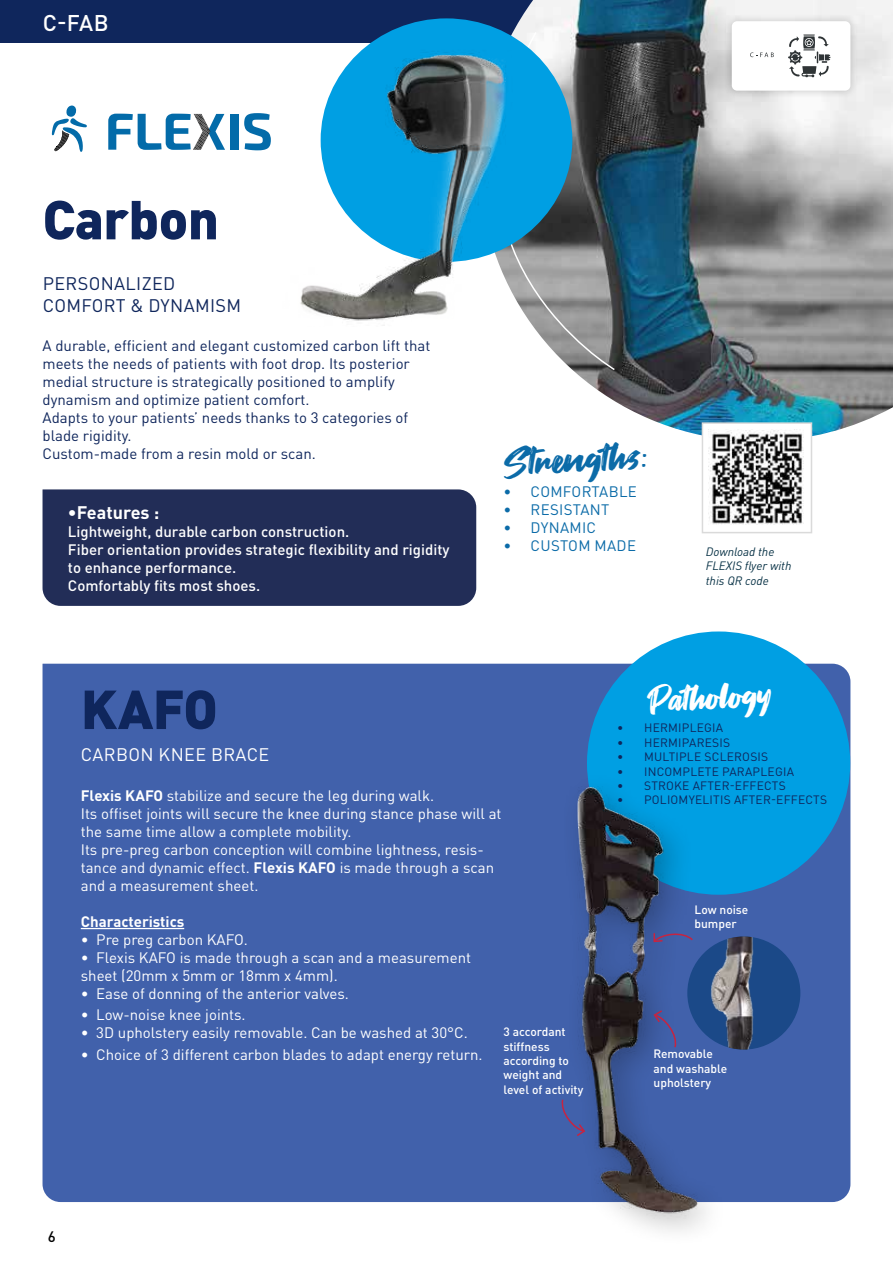
<style>
.page{position:relative;width:893px;height:1263px;background:#fff}
.page>*{position:absolute;margin:0;border:0;box-sizing:border-box;transform-origin:0 0}
.t1{font:900 54px "DIN Pro";letter-spacing:-.01em;color:#0f265c}
.t2{font:39px "Fontjek";color:#0b6ba8}
.t3{font:36px "Fontjek";color:#fff}
.t4{font:500 22.5px "DIN Pro";color:#fff}
.t5{font:18px/21.6px "DIN Pro";letter-spacing:.02em;color:#0f265c}
.t6{font:18px "DIN Pro";letter-spacing:.02em;color:#fff}
.t7{font:700 18px "DIN Pro";color:#fff}
.t8{font:15px/18px "DIN Pro";color:#fff}
.t9{font:15px/18px "DIN Pro";color:#0f265c}
.t10{font:500 15px/18px "DIN Pro";color:#fff}
.t11{font:15px "DIN Pro";letter-spacing:.02em;color:#0b6ba8}
.t12{font:700 15px "DIN Pro";color:#fff}
.t13{font:500 15px "DIN Pro";color:#000}
.t14{font:12px "DIN Pro";letter-spacing:.02em;color:#0f265c}
.t15{font:500 12px/14.4px "DIN Pro";color:#fff}
.t16{font:italic 12px/14.4px "DIN Pro";color:#063044}
.s1{font-weight:700}
</style>
<div class="page">
<div style="left:43px;top:664px;width:807px;height:538px;background:#4161ab"></div>
<div style="left:587px;top:631px;width:263px;height:264px;background:#009fe3;border-radius:50%"></div>
<div style="left:560px;top:770px;width:170px;height:477px;background:#000;opacity:.25"></div>
<img style="left:553px;top:762px;width:156px;height:474px">
<div style="left:0;top:0;width:893px;height:43px;background:#0f265c"></div>
<img style="left:497px;top:0;width:396px;height:441px">
<div style="left:723px;top:13px;width:135px;height:86px;background:#000;opacity:.2"></div>
<div style="left:732px;top:21px;width:118px;height:70px;background:#fff;border-radius:5px"></div>
<svg style="left:788px;top:35px;width:42px;height:43px"></svg>
<svg style="left:750px;top:52px;width:24px;height:5px"></svg>
<svg style="left:497px;top:30px;width:119px;height:341px;background:#7c7f80"></svg>
<div style="left:230px;top:114px;width:8px;height:36px;background:#036ba9"></div>
<svg style="left:244px;top:113px;width:20px;height:37px"></svg>
<svg style="left:52px;top:105px;width:35px;height:47px"></svg>
<svg style="left:108px;top:114px;width:117px;height:36px"></svg>
<hr style="left:81px;top:928px;width:103px;height:1px;background:#fff">
<div style="left:702px;top:423px;width:109px;height:110px;background:#fff"></div>
<img style="left:709px;top:430px;width:95px;height:95px">
<div style="left:702px;top:422px;width:110px;height:111px;border:2px solid #dadada"></div>
<div style="left:43px;top:489px;width:433px;height:117px;background:#222d57"></div>
<div style="left:321px;top:18px;width:251px;height:244px;background:#009fe3;border-radius:50%"></div>
<img style="left:264px;top:44px;width:253px;height:284px">
<svg style="left:652px;top:1009px;width:26px;height:40px"></svg>
<svg style="left:560px;top:1098px;width:26px;height:39px"></svg>
<img style="left:687px;top:936px;width:113px;height:113px;border-radius:57px">
<svg style="left:652px;top:931px;width:42px;height:12px"></svg>
<h3 class="t4" style="left:43px;top:5px;width:67px">C-FAB</h3>
<h1 class="t1" style="left:43px;top:173px;width:178px">Carbon</h1>
<p class="t5" style="left:43px;top:271px;width:200px">PERSONALIZED<br>COMFORT &amp; DYNAMISM</p>
<p class="t9" style="left:43px;top:335px;width:389px">A durable, efficient and elegant customized carbon lift that meets the needs of patients with foot drop. Its posterior medial structure is strategically positioned to amplify dynamism and optimize patient comfort.<br>Adapts to your patients’ needs thanks to 3 categories of blade rigidity.<br>Custom-made from a resin mold or scan.</p>
<p class="t7" style="left:68px;top:497px;width:93px">•Features :</p>
<p class="t10" style="left:68px;top:521px;width:383px">Lightweight, durable carbon construction.<br>Fiber orientation provides strategic flexibility and rigidity to enhance performance.<br>Comfortably fits most shoes.</p>
<h2 class="t2" style="left:502px;top:438px;width:147px;rotate:-3deg">Strengths:</h2>
<p class="t11" style="left:504px;top:480px;width:135px">• COMFORTABLE</p>
<p class="t11" style="left:504px;top:498px;width:107px">• RESISTANT</p>
<p class="t11" style="left:504px;top:516px;width:94px">• DYNAMIC</p>
<p class="t11" style="left:504px;top:534px;width:134px">• CUSTOM MADE</p>
<p class="t16" style="left:706px;top:543px;width:87px">Download the<br>FLEXIS flyer with this QR code</p>
<h1 class="t1" style="left:81px;top:663px;width:138px">KAFO</h1>
<p class="t6" style="left:81px;top:740px;width:190px">CARBON KNEE BRACE</p>
<p class="t8" style="left:81px;top:785px;width:422px"><span class="s1">Flexis KAFO</span> stabilize and secure the leg during walk.<br>Its offiset joints will secure the knee during stance phase will at the same time allow a complete mobility.<br>Its pre-preg carbon conception will combine lightness, resis&shy;tance and dynamic effect. <span class="s1">Flexis KAFO</span> is made through a scan and a measurement sheet.</p>
<p class="t12" style="left:81px;top:908px;width:105px">Characteristics</p>
<p class="t8" style="left:81px;top:929px;width:169px">• Pre preg carbon KAFO.</p>
<p class="t8" style="left:81px;top:947px;width:392px">• Flexis KAFO is made through a scan and a measurement sheet (20mm x 5mm or 18mm x 4mm).</p>
<p class="t8" style="left:81px;top:983px;width:270px">• Ease of donning of the anterior valves.</p>
<p class="t8" style="left:81px;top:1004px;width:166px">• Low-noise knee joints.</p>
<p class="t8" style="left:81px;top:1022px;width:389px">• 3D upholstery easily removable. Can be washed at 30°C.</p>
<p class="t8" style="left:81px;top:1044px;width:403px">• Choice of 3 different carbon blades to adapt energy return.</p>
<p class="t15" style="left:503px;top:1023px;width:81px">3 accordant stiffness according to weight and level of activity</p>
<h3 class="t3" style="left:648px;top:677px;width:125px;rotate:-3deg">Pathology</h3>
<p class="t14" style="left:617px;top:719px;width:108px">• HERMIPLEGIA</p>
<p class="t14" style="left:617px;top:733px;width:115px">• HERMIPARESIS</p>
<p class="t14" style="left:617px;top:747px;width:153px">• MULTIPLE SCLEROSIS</p>
<p class="t14" style="left:617px;top:762px;width:178px">• INCOMPLETE PARAPLEGIA</p>
<p class="t14" style="left:617px;top:776px;width:170px">• STROKE AFTER-EFFECTS</p>
<p class="t14" style="left:617px;top:791px;width:211px">• POLIOMYELITIS AFTER-EFFECTS</p>
<p class="t15" style="left:694px;top:901px;width:55px">Low noise bumper</p>
<p class="t15" style="left:653px;top:1045px;width:75px">Removable and washable upholstery</p>
<p class="t13" style="left:48px;top:1224px;width:9px">6</p>
</div>
